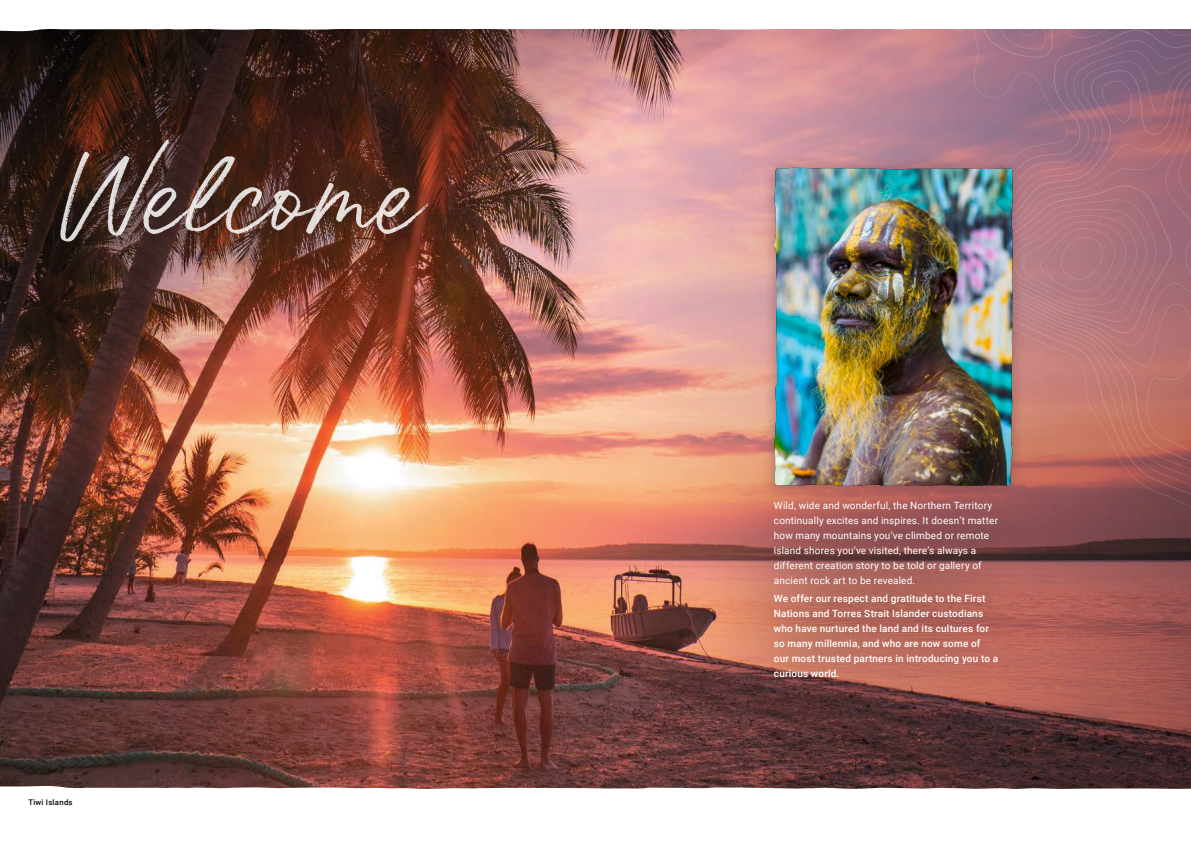
<style>
.page{position:relative;width:1191px;height:842px;background:#fff}
.page>*{position:absolute;margin:0;border:0;box-sizing:border-box;transform-origin:0 0}
.t1{font:100px "Hall Of Fun";letter-spacing:-.02em;color:#fff}
.t2{font:10px/15px "Roboto";letter-spacing:.015em;color:#fff}
.t3{font:500 10px/15px "Roboto";letter-spacing:.02em;color:#fff}
.t4{font:500 7.8px "Roboto";letter-spacing:.035em;color:#000}
</style>
<div class="page">
<img style="left:0;top:580px;width:647px;height:205px">
<img style="left:0;top:58px;width:647px;height:522px">
<svg style="left:647px;top:58px;width:544px;height:727px;background:#ae7674"></svg>
<svg style="left:0;top:785px;width:1191px;height:4px;background:#826463"></svg>
<div style="left:10px;top:92px;width:465px;height:198px;background:#322c22;opacity:.6"></div>
<div style="left:695px;top:423px;width:375px;height:332px;background:#4a2c32;opacity:.4"></div>
<svg style="left:964px;top:58px;width:227px;height:453px;background:#8c565e"></svg>
<svg style="left:971px;top:58px;width:220px;height:442px;background:#9a5d64"></svg>
<svg style="left:985px;top:60px;width:206px;height:415px;background:#9e646e"></svg>
<svg style="left:988px;top:68px;width:203px;height:397px;background:#9a636e"></svg>
<svg style="left:992px;top:74px;width:199px;height:382px;background:#bf766c"></svg>
<svg style="left:996px;top:81px;width:195px;height:281px;background:#bb7a7a"></svg>
<svg style="left:999px;top:80px;width:192px;height:271px;background:#a8727e"></svg>
<svg style="left:0;top:29px;width:1191px;height:29px;background:#775053"></svg>
<div style="left:761px;top:155px;width:264px;height:344px;background:#6c3f43;opacity:.5"></div>
<img style="left:773px;top:168px;width:239px;height:318px">
<h1 class="t1" style="left:60px;top:139px;width:367px">Welcome</h1>
<p class="t4" style="left:28px;top:797px;width:46px">Tiwi Islands</p>
<p class="t2" style="left:774px;top:497px;width:226px">Wild, wide and wonderful, the Northern Territory continually excites and inspires. It doesn’t matter how many mountains you’ve climbed or remote island shores you’ve visited, there’s always a different creation story to be told or gallery of ancient rock art to be revealed.</p>
<p class="t3" style="left:774px;top:590px;width:226px">We offer our respect and gratitude to the First Nations and Torres Strait Islander custodians who have nurtured the land and its cultures for so many millennia, and who are now some of<br>our most trusted partners in introducing you to a curious world.</p>
</div>
